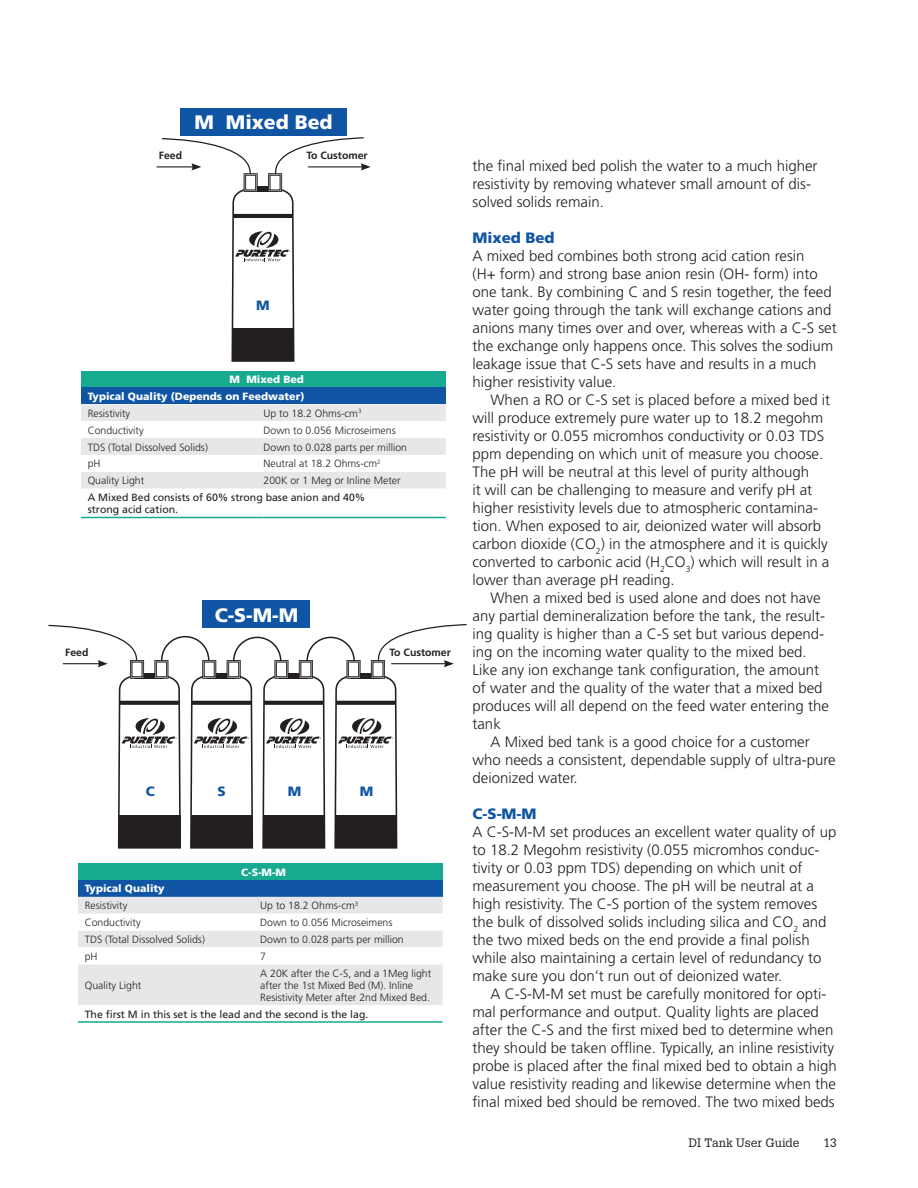
<style>
.page{position:relative;width:918px;height:1188px;background:#fff}
.page>*{position:absolute;margin:0;border:0;box-sizing:border-box;transform-origin:0 0}
.t1{font:900 19.5px "Frutiger";color:#fff}
.Body{font:300 15px/18px "Frutiger";color:#231f20}
.BodyFirst{font:300 15px/18px "Frutiger";color:#231f20}
.BodyFirst-2{font:900 15px "Frutiger";color:#1055a4}
.t2{font:900 13.5px "Frutiger";color:#1055a4}
.t3{font:12px "Glypha";color:#231f20}
.Table_Standard{font:300 10.5px/12px "Frutiger";color:#231f20}
.Table_Standard-2{font:10.5px/12px "Frutiger";color:#231f20}
.Table__Reverse_Heads{font:900 10.5px "Frutiger";color:#fff}
.t4{font:700 10.5px "Frutiger";color:#231f20}
</style>
<div class="page">
<div style="left:347px;top:661px;width:13px;height:17px;border:1px solid #939598"></div>
<div style="left:371px;top:660px;width:14px;height:19px;border:3px solid #231f20"></div>
<div style="left:372px;top:661px;width:12px;height:17px;border:1px solid #939598"></div>
<svg style="left:334px;top:673px;width:64px;height:176px"></svg>
<div style="left:275px;top:661px;width:13px;height:17px;border:1px solid #939598"></div>
<div style="left:299px;top:660px;width:14px;height:19px;border:3px solid #231f20"></div>
<div style="left:300px;top:661px;width:12px;height:17px;border:1px solid #939598"></div>
<svg style="left:262px;top:673px;width:64px;height:176px"></svg>
<div style="left:130px;top:660px;width:14px;height:19px;border:3px solid #231f20"></div>
<div style="left:131px;top:661px;width:12px;height:17px;border:1px solid #939598"></div>
<div style="left:155px;top:661px;width:13px;height:17px;border:1px solid #939598"></div>
<svg style="left:117px;top:673px;width:64px;height:176px"></svg>
<div style="left:202px;top:660px;width:14px;height:19px;border:3px solid #231f20"></div>
<div style="left:203px;top:661px;width:13px;height:17px;border:1px solid #939598"></div>
<div style="left:227px;top:661px;width:13px;height:17px;border:1px solid #939598"></div>
<svg style="left:190px;top:673px;width:64px;height:176px"></svg>
<svg style="left:370px;top:624px;width:97px;height:43px"></svg>
<svg style="left:48px;top:624px;width:97px;height:43px"></svg>
<svg style="left:154px;top:623px;width:207px;height:44px"></svg>
<div style="left:203px;top:600px;width:107px;height:28px;background:#1055a4"></div>
<div style="left:78px;top:863px;width:365px;height:17px;background:#18a991"></div>
<div style="left:78px;top:880px;width:365px;height:17px;background:#1055a4"></div>
<svg style="left:78px;top:897px;width:365px;height:108px"></svg>
<hr style="left:78px;top:1021px;width:182px;height:2px;background:#18a991">
<hr style="left:260px;top:1021px;width:183px;height:2px;background:#18a991">
<div style="left:81px;top:371px;width:365px;height:17px;background:#18a991"></div>
<div style="left:81px;top:388px;width:365px;height:16px;background:#1055a4"></div>
<svg style="left:81px;top:404px;width:365px;height:113px"></svg>
<hr style="left:81px;top:517px;width:183px;height:1px;background:#18a991">
<hr style="left:264px;top:517px;width:182px;height:1px;background:#18a991">
<div style="left:244px;top:174px;width:13px;height:17px;border:1px solid #939598"></div>
<div style="left:268px;top:173px;width:14px;height:19px;border:3px solid #231f20"></div>
<div style="left:269px;top:174px;width:12px;height:17px;border:1px solid #939598"></div>
<svg style="left:231px;top:186px;width:64px;height:176px"></svg>
<div style="left:180px;top:108px;width:167px;height:27px;background:#1055a4"></div>
<svg style="left:268px;top:137px;width:103px;height:43px"></svg>
<hr style="left:157px;top:166px;width:37px;height:1px;background:#231f20">
<svg style="left:161px;top:138px;width:97px;height:42px"></svg>
<p class="t1" style="left:194px;top:111px;width:140px">M Mixed Bed</p>
<p class="t4" style="left:159px;top:150px;width:25px">Feed</p>
<p class="t4" style="left:306px;top:150px;width:63px">To Customer</p>
<p class="t2" style="left:256px;top:297px;width:15px">M</p>
<p class="Table__Reverse_Heads" style="left:230px;top:373px;width:76px">M Mixed Bed</p>
<p class="Table__Reverse_Heads" style="left:88px;top:390px;width:218px">Typical Quality (Depends on Feedwater)</p>
<p class="Table_Standard" style="left:88px;top:407px;width:44px">Resistivity</p>
<p class="Table_Standard" style="left:264px;top:407px;width:99px">Up to 18.2 Ohms-cm<sup>3</sup></p>
<p class="Table_Standard" style="left:88px;top:424px;width:57px">Conductivity</p>
<p class="Table_Standard" style="left:264px;top:424px;width:134px">Down to 0.056 Microseimens</p>
<p class="Table_Standard" style="left:88px;top:441px;width:122px">TDS (Total Dissolved Solids)</p>
<p class="Table_Standard" style="left:264px;top:441px;width:145px">Down to 0.028 parts per million</p>
<p class="Table_Standard" style="left:88px;top:458px;width:14px">pH</p>
<p class="Table_Standard" style="left:264px;top:458px;width:119px">Neutral at 18.2 Ohms-cm<sup>2</sup></p>
<p class="Table_Standard" style="left:88px;top:475px;width:58px">Quality Light</p>
<p class="Table_Standard" style="left:264px;top:475px;width:139px">200K or 1 Meg or Inline Meter</p>
<p class="Table_Standard-2" style="left:88px;top:491px;width:279px">A Mixed Bed consists of 60% strong base anion and 40% strong acid cation.</p>
<p class="t1" style="left:215px;top:603px;width:85px">C-S-M-M</p>
<p class="t4" style="left:65px;top:646px;width:25px">Feed</p>
<p class="t4" style="left:390px;top:646px;width:63px">To Customer</p>
<p class="t2" style="left:146px;top:784px;width:11px">C</p>
<p class="t2" style="left:217px;top:784px;width:10px">S</p>
<p class="t2" style="left:288px;top:784px;width:15px">M</p>
<p class="t2" style="left:360px;top:784px;width:15px">M</p>
<p class="Table__Reverse_Heads" style="left:241px;top:866px;width:46px">C-S-M-M</p>
<p class="Table__Reverse_Heads" style="left:85px;top:882px;width:81px">Typical Quality</p>
<p class="Table_Standard" style="left:85px;top:900px;width:44px">Resistivity</p>
<p class="Table_Standard" style="left:260px;top:900px;width:99px">Up to 18.2 Ohms-cm<sup>3</sup></p>
<p class="Table_Standard" style="left:85px;top:917px;width:57px">Conductivity</p>
<p class="Table_Standard" style="left:260px;top:917px;width:134px">Down to 0.056 Microseimens</p>
<p class="Table_Standard" style="left:85px;top:933px;width:122px">TDS (Total Dissolved Solids)</p>
<p class="Table_Standard" style="left:260px;top:933px;width:145px">Down to 0.028 parts per million</p>
<p class="Table_Standard" style="left:85px;top:950px;width:14px">pH</p>
<p class="Table_Standard" style="left:260px;top:950px;width:7px">7</p>
<p class="Table_Standard" style="left:85px;top:979px;width:58px">Quality Light</p>
<p class="Table_Standard" style="left:260px;top:967px;width:172px">A 20K after the C-S, and a 1Meg light after the 1st Mixed Bed (M). Inline<br>Resistivity Meter after 2nd Mixed Bed.</p>
<p class="Table_Standard-2" style="left:85px;top:1008px;width:285px">The first M in this set is the lead and the second is the lag.</p>
<p class="Body" style="left:472px;top:157px;width:347px">the final mixed bed polish the water to a much higher resistivity by removing whatever small amount of dis&shy;solved solids remain.</p>
<p class="BodyFirst-2" style="left:472px;top:229px;width:84px">Mixed Bed</p>
<p class="BodyFirst" style="left:472px;top:247px;width:366px">A mixed bed combines both strong acid cation resin<br>(H+ form) and strong base anion resin (OH- form) into one tank. By combining C and S resin together, the feed water going through the tank will exchange cations and anions many times over and over, whereas with a C-S set the exchange only happens once. This solves the sodium leakage issue that C-S sets have and results in a much higher resistivity value.</p>
<p class="Body" style="left:472px;top:391px;width:359px;text-indent:18px">When a RO or C-S set is placed before a mixed bed it will produce extremely pure water up to 18.2 megohm resistivity or 0.055 micromhos conductivity or 0.03 TDS ppm depending on which unit of measure you choose.<br>The pH will be neutral at this level of purity although<br>it will can be challenging to measure and verify pH at higher resistivity levels due to atmospheric contamina&shy;tion. When exposed to air, deionized water will absorb carbon dioxide (CO<sub>2</sub>) in the atmosphere and it is quickly converted to carbonic acid (H<sub>2</sub>CO<sub>3</sub>) which will result in a lower than average pH reading.</p>
<p class="Body" style="left:473px;top:589px;width:358px;text-indent:18px">When a mixed bed is used alone and does not have any partial demineralization before the tank, the result&shy;ing quality is higher than a C-S set but various depend&shy;ing on the incoming water quality to the mixed bed.<br>Like any ion exchange tank configuration, the amount of water and the quality of the water that a mixed bed produces will all depend on the feed water entering the tank</p>
<p class="Body" style="left:473px;top:733px;width:365px;text-indent:18px">A Mixed bed tank is a good choice for a customer who needs a consistent, dependable supply of ultra-pure deionized water.</p>
<p class="BodyFirst-2" style="left:473px;top:805px;width:66px">C-S-M-M</p>
<p class="BodyFirst" style="left:472px;top:823px;width:365px">A C-S-M-M set produces an excellent water quality of up to 18.2 Megohm resistivity (0.055 micromhos conduc&shy;tivity or 0.03 ppm TDS) depending on which unit of measurement you choose. The pH will be neutral at a high resistivity. The C-S portion of the system removes the bulk of dissolved solids including silica and CO<sub>2</sub> and the two mixed beds on the end provide a final polish while also maintaining a certain level of redundancy to make sure you don’t run out of deionized water.</p>
<p class="Body" style="left:472px;top:985px;width:366px;text-indent:18px">A C-S-M-M set must be carefully monitored for opti&shy;mal performance and output. Quality lights are placed after the C-S and the first mixed bed to determine when they should be taken offline. Typically, an inline resistivity probe is placed after the final mixed bed to obtain a high value resistivity reading and likewise determine when the final mixed bed should be removed. The two mixed beds</p>
<p class="t3" style="left:689px;top:1136px;width:113px">DI Tank User Guide</p>
<p class="t3" style="left:824px;top:1136px;width:15px">13</p>
</div>
